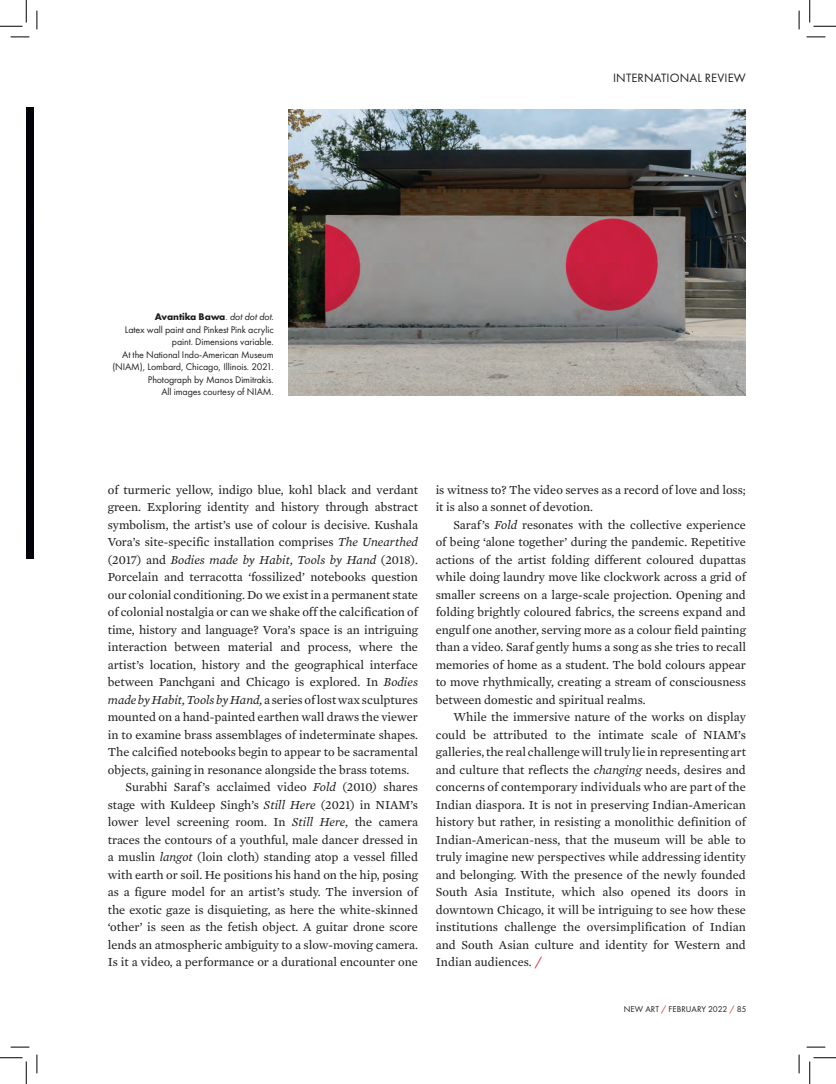
<style>
.page{position:relative;width:836px;height:1084px;background:#fff}
.page>*{position:absolute;margin:0;border:0;box-sizing:border-box;transform-origin:0 0}
.Default{font:12.5px/17.5px "Mercury Text G2";color:#231f20;text-align:justify}
.Right_Page_Header_Ti{font:12.5px "Futura PT";letter-spacing:.01em;color:#231f20}
.Main_Article_Caption{font:10px/12.5px "Futura PT";letter-spacing:-.01em;color:#231f20;text-align:right}
.Main_Article_Caption-2{font:700 10px "Futura PT";letter-spacing:-.01em;color:#231f20}
.t1{font:8.75px "Futura PT";letter-spacing:.01em;color:#231f20}
.s1{font-weight:400}
.s2{font-weight:400;font-style:italic}
.s3{font-style:italic}
.s4{font-family:"Futura PT";color:#d1232a}
.s5{color:#d1232a}
</style>
<div class="page">
<img style="left:288px;top:109px;width:458px;height:286px">
<div style="left:26px;top:108px;width:7px;height:450px;background:#020209"></div>
<svg style="left:11px;top:36px;width:18px;height:2px"></svg>
<svg style="left:806px;top:36px;width:19px;height:2px"></svg>
<svg style="left:11px;top:1046px;width:18px;height:2px"></svg>
<svg style="left:806px;top:1046px;width:19px;height:2px"></svg>
<svg style="left:36px;top:11px;width:2px;height:18px"></svg>
<svg style="left:36px;top:1054px;width:2px;height:19px"></svg>
<svg style="left:798px;top:11px;width:1px;height:18px"></svg>
<svg style="left:798px;top:1054px;width:1px;height:19px"></svg>
<svg style="left:0;top:0;width:27px;height:27px"></svg>
<svg style="left:0;top:1057px;width:27px;height:27px"></svg>
<svg style="left:809px;top:0;width:27px;height:27px"></svg>
<svg style="left:809px;top:1057px;width:27px;height:27px"></svg>
<p class="Right_Page_Header_Ti" style="left:613px;top:70px;width:134px">INTERNATIONAL REVIEW</p>
<p class="Main_Article_Caption-2" style="left:155px;top:311px;width:120px">Avantika Bawa<span class="s1">.</span> <span class="s2">dot dot dot</span><span class="s1">.</span></p>
<p class="Main_Article_Caption" style="left:125px;top:323px;width:150px">Latex wall paint and Pinkest Pink acrylic paint. Dimensions variable.</p>
<p class="Main_Article_Caption" style="left:112px;top:348px;width:163px">At the National Indo-American Museum (NIAM), Lombard, Chicago, Illinois. 2021.<br>Photograph by Manos Dimitrakis.</p>
<p class="Main_Article_Caption" style="left:161px;top:386px;width:114px">All images courtesy of NIAM.</p>
<p class="Default" style="left:108px;top:481px;width:312px">of turmeric yellow, indigo blue, kohl black and verdant green. Exploring identity and history through abstract symbolism, the artist’s use of colour is decisive. Kushala Vora’s site-specific installation comprises <span class="s3">The Unearthed </span>(2017) and <span class="s3">Bodies made by Habit, Tools by Hand</span> (2018).<br>Porcelain and terracotta ‘fossilized’ notebooks question our colonial conditioning. Do we exist in a permanent state of colonial nostalgia or can we shake off the calcification of time, history and language? Vora’s space is an intriguing interaction between material and process, where the artist’s location, history and the geographical interface between Panchgani and Chicago is explored. In <span class="s3">Bodies made by Habit, Tools by Hand,</span> a series of lost wax sculptures mounted on a hand-painted earthen wall draws the viewer in to examine brass assemblages of indeterminate shapes.<br>The calcified notebooks begin to appear to be sacramental objects, gaining in resonance alongside the brass totems.</p>
<p class="Default" style="left:108px;top:778px;width:312px;text-indent:18px">Surabhi Saraf’s acclaimed video <span class="s3">Fold</span> (2010<span class="s3">)</span> shares stage with Kuldeep Singh’s <span class="s3">Still Here</span> (2021) in NIAM’s lower level screening room. In <span class="s3">Still Here</span>, the camera traces the contours of a youthful, male dancer dressed in a muslin <span class="s3">langot</span> (loin cloth) standing atop a vessel filled with earth or soil. He positions his hand on the hip, posing as a figure model for an artist’s study. The inversion of the exotic gaze is disquieting, as here the white-skinned ‘other’ is seen as the fetish object. A guitar drone score lends an atmospheric ambiguity to a slow-moving camera.<br>Is it a video, a performance or a durational encounter one</p>
<p class="Default" style="left:435px;top:481px;width:312px">is witness to? The video serves as a record of love and loss; it is also a sonnet of devotion.</p>
<p class="Default" style="left:436px;top:516px;width:312px;text-indent:18px">Saraf’s <span class="s3">Fold</span> resonates with the collective experience of being ‘alone together’ during the pandemic. Repetitive actions of the artist folding different coloured dupattas while doing laundry move like clockwork across a grid of smaller screens on a large-scale projection. Opening and folding brightly coloured fabrics, the screens expand and engulf one another, serving more as a colour field painting than a video. Saraf gently hums a song as she tries to recall memories of home as a student. The bold colours appear to move rhythmically, creating a stream of consciousness between domestic and spiritual realms.</p>
<p class="Default" style="left:436px;top:708px;width:312px;text-indent:18px">While the immersive nature of the works on display could be attributed to the intimate scale of NIAM’s galleries, the real challenge will truly lie in representing art and culture that reflects the <span class="s3">changing</span> needs, desires and concerns of contemporary individuals who are part of the Indian diaspora. It is not in preserving Indian-American history but rather, in resisting a monolithic definition of Indian-American-ness, that the museum will be able to truly imagine new perspectives while addressing identity and belonging. With the presence of the newly founded South Asia Institute, which also opened its doors in downtown Chicago, it will be intriguing to see how these institutions challenge the oversimplification of Indian and South Asian culture and identity for Western and Indian audiences. <span class="s4">/</span></p>
<p class="t1" style="left:623px;top:1003px;width:124px">NEW ART <span class="s5">/</span> FEBRUARY 2022 <span class="s5">/</span> 85</p>
</div>
